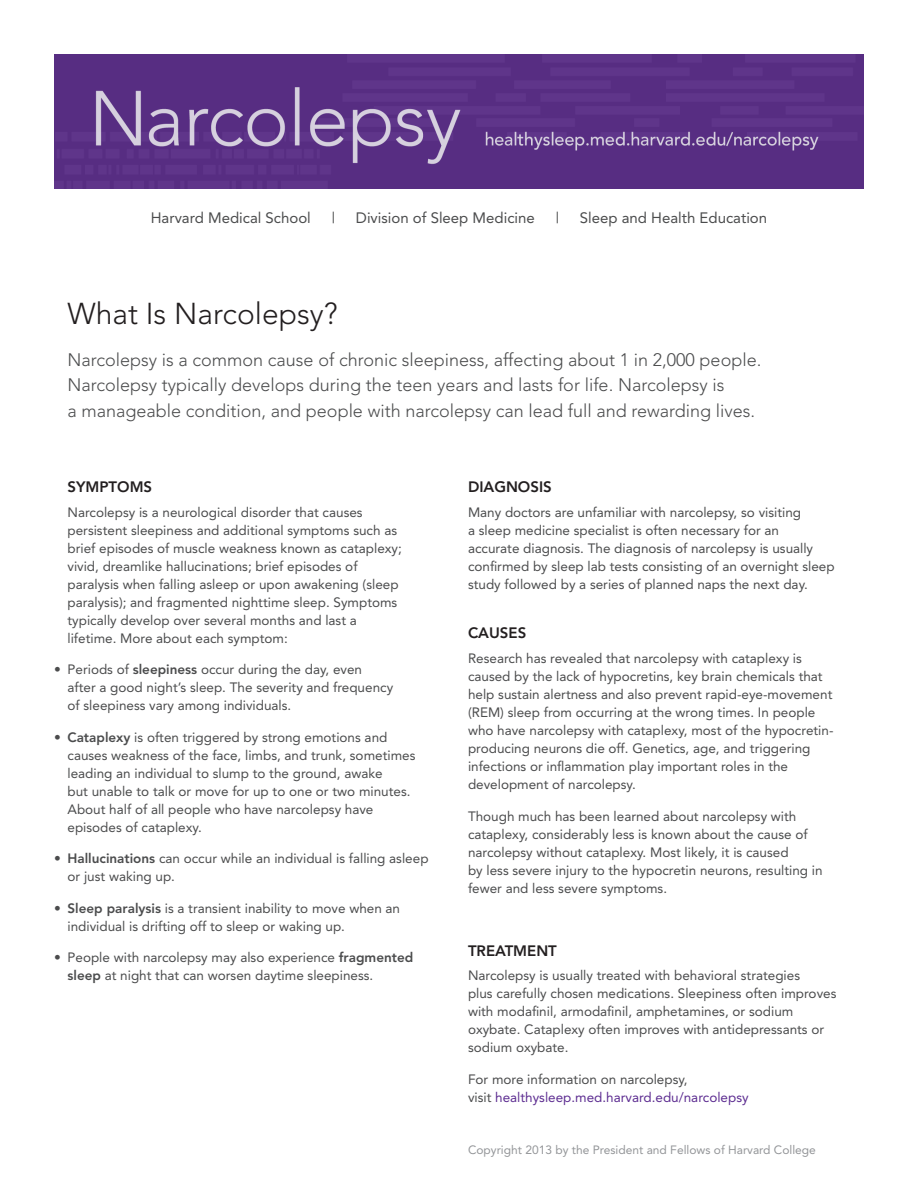
<style>
.page{position:relative;width:918px;height:1188px;background:#fff}
.page>*{position:absolute;margin:0;border:0;box-sizing:border-box;transform-origin:0 0}
.a_head_20{font:300 30px "Avenir";color:#231f20}
.intro_12{font:300 18px/25.5px "Avenir";color:#4b4c4d}
.t1{font:15px "Avenir";color:#4b4c4d}
.body_9{font:800 15px "Avenir";color:#231f20}
.body_9-2{font:13.5px/18px "Avenir";color:#4b4c4d}
.body_9-3{font:13.5px/18px "Avenir";color:#5d2d91}
.t2{font:12px "Avenir";color:#939598}
.s1{font-weight:800}
.s2{color:#4b4c4d}
</style>
<div class="page">
<img style="left:54px;top:54px;width:810px;height:135px">
<p class="t1" style="left:151px;top:209px;width:162px">Harvard Medical School</p>
<p class="t1" style="left:332px;top:209px;width:5px">|</p>
<p class="t1" style="left:356px;top:209px;width:180px">Division of Sleep Medicine</p>
<p class="t1" style="left:556px;top:209px;width:5px">|</p>
<p class="t1" style="left:580px;top:209px;width:189px">Sleep and Health Education</p>
<p class="a_head_20" style="left:68px;top:296px;width:272px">What Is Narcolepsy?</p>
<p class="intro_12" style="left:68px;top:347px;width:695px">Narcolepsy is a common cause of chronic sleepiness, affecting about 1 in 2,000 people.<br>Narcolepsy typically develops during the teen years and lasts for life. Narcolepsy is<br>a manageable condition, and people with narcolepsy can lead full and rewarding lives.</p>
<p class="body_9" style="left:68px;top:478px;width:86px">SYMPTOMS</p>
<p class="body_9-2" style="left:68px;top:503px;width:336px">Narcolepsy is a neurological disorder that causes persistent sleepiness and additional symptoms such as brief episodes of muscle weakness known as cataplexy; vivid, dreamlike hallucinations; brief episodes of paralysis when falling asleep or upon awakening (sleep paralysis); and fragmented nighttime sleep. Symptoms typically develop over several months and last a lifetime. More about each symptom:</p>
<p class="body_9-2" style="left:68px;top:661px;width:327px;text-indent:-14px">• Periods of <span class="s1">sleepiness</span> occur during the day, even after a good night’s sleep. The severity and frequency of sleepiness vary among individuals.</p>
<p class="body_9-2" style="left:68px;top:728px;width:349px;text-indent:-14px">• <span class="s1">Cataplexy</span> is often triggered by strong emotions and causes weakness of the face, limbs, and trunk, sometimes leading an individual to slump to the ground, awake<br>but unable to talk or move for up to one or two minutes.<br>About half of all people who have narcolepsy have episodes of cataplexy.</p>
<p class="body_9-2" style="left:68px;top:850px;width:363px;text-indent:-14px">• <span class="s1">Hallucinations</span> can occur while an individual is falling asleep or just waking up.</p>
<p class="body_9-2" style="left:68px;top:899px;width:334px;text-indent:-14px">• <span class="s1">Sleep paralysis</span> is a transient inability to move when an individual is drifting off to sleep or waking up.</p>
<p class="body_9-2" style="left:68px;top:949px;width:347px;text-indent:-14px">• People with narcolepsy may also experience <span class="s1">fragmented sleep</span> at night that can worsen daytime sleepiness.</p>
<p class="body_9" style="left:468px;top:478px;width:85px">DIAGNOSIS</p>
<p class="body_9-2" style="left:468px;top:503px;width:368px">Many doctors are unfamiliar with narcolepsy, so visiting<br>a sleep medicine specialist is often necessary for an<br>accurate diagnosis. The diagnosis of narcolepsy is usually confirmed by sleep lab tests consisting of an overnight sleep study followed by a series of planned naps the next day.</p>
<p class="body_9" style="left:468px;top:624px;width:60px">CAUSES</p>
<p class="body_9-2" style="left:468px;top:650px;width:367px">Research has revealed that narcolepsy with cataplexy is caused by the lack of hypocretins, key brain chemicals that help sustain alertness and also prevent rapid-eye-movement (REM) sleep from occurring at the wrong times. In people who have narcolepsy with cataplexy, most of the hypocretin&shy;producing neurons die off. Genetics, age, and triggering infections or inflammation play important roles in the development of narcolepsy.</p>
<p class="body_9-2" style="left:468px;top:807px;width:356px">Though much has been learned about narcolepsy with cataplexy, considerably less is known about the cause of narcolepsy without cataplexy. Most likely, it is caused<br>by less severe injury to the hypocretin neurons, resulting in fewer and less severe symptoms.</p>
<p class="body_9" style="left:468px;top:942px;width:90px">TREATMENT</p>
<p class="body_9-2" style="left:468px;top:967px;width:370px">Narcolepsy is usually treated with behavioral strategies<br>plus carefully chosen medications. Sleepiness often improves with modafinil, armodafinil, amphetamines, or sodium oxybate. Cataplexy often improves with antidepressants or sodium oxybate.</p>
<p class="body_9-3" style="left:468px;top:1070px;width:282px"><span class="s2">For more information on narcolepsy,<br>visit</span> healthysleep.med.harvard.edu/narcolepsy</p>
<p class="t2" style="left:468px;top:1143px;width:349px">Copyright 2013 by the President and Fellows of Harvard College</p>
</div>
